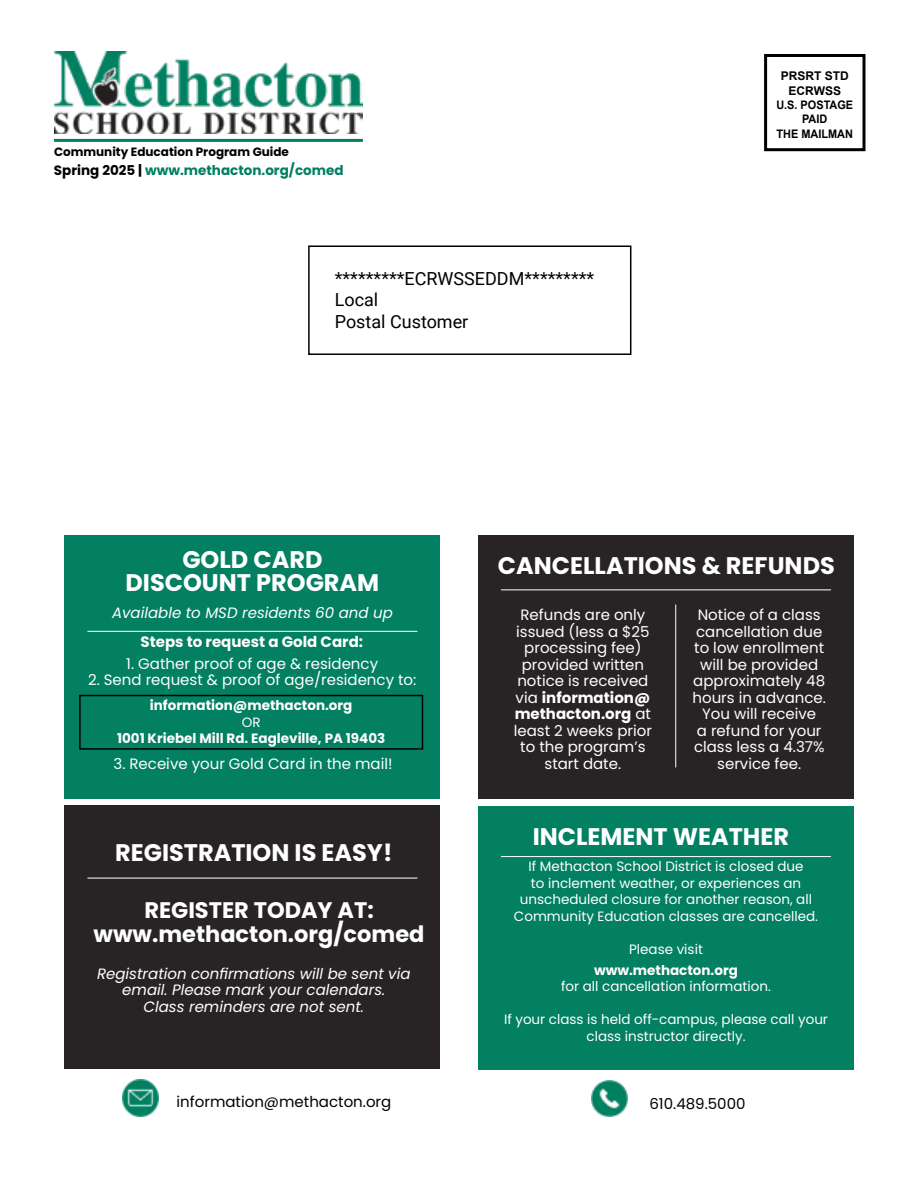
<style>
.page{position:relative;width:918px;height:1188px;background:#fff}
.page>*{position:absolute;margin:0;border:0;box-sizing:border-box;transform-origin:0 0}
.t1{font:700 24px/22.5px "Poppins";color:#fff;text-align:center}
.t2{font:700 22.5px/24px "Poppins";color:#fff;text-align:center}
.t3{font:18px/21.6px "Roboto";color:#000}
.t4{font:15px/16.5px "Poppins";color:#fff;text-align:center}
.t5{font:italic 15px/16.5px "Poppins";color:#fff;text-align:center}
.t6{font:15px "Poppins";color:#000101}
.t7{font:700 15px "Poppins";color:#fff}
.t8{font:13.5px/16.5px "Poppins";color:#fff;text-align:center}
.t9{font:700 13.5px "Poppins";color:#fff}
.t10{font:700 13.5px "Poppins";color:#008061}
.t11{font:700 12px "Poppins";color:#000}
.t12{font:700 12px/14.4px "Arial";color:#000;text-align:center}
.t13{font:700 11.7px/14.4px "Arial";color:#000;text-align:center;scale:.93 1}
.s1{color:#000}
.s2{font-weight:700}
</style>
<div class="page">
<hr style="left:54px;top:139px;width:309px;height:3px;background:#008061">
<div style="left:764px;top:54px;width:102px;height:97px;border:3px solid #000"></div>
<img style="left:54px;top:52px;width:309px;height:81px">
<div style="left:65px;top:536px;width:375px;height:263px;background:#028061"></div>
<div style="left:478px;top:536px;width:376px;height:263px;background:#282425"></div>
<div style="left:65px;top:806px;width:375px;height:263px;background:#282425"></div>
<div style="left:478px;top:806px;width:376px;height:264px;background:#028061"></div>
<div style="left:79px;top:695px;width:344px;height:55px;border:2px solid #000"></div>
<hr style="left:88px;top:631px;width:329px;height:1px;background:#fff">
<hr style="left:501px;top:590px;width:330px;height:1px;background:#fff">
<hr style="left:675px;top:605px;width:1px;height:162px;background:#fff">
<hr style="left:88px;top:878px;width:329px;height:1px;background:#fff">
<hr style="left:501px;top:856px;width:330px;height:1px;background:#fff">
<img style="left:122px;top:1080px;width:37px;height:36px">
<img style="left:591px;top:1081px;width:37px;height:36px">
<div style="left:308px;top:245px;width:323px;height:110px;border:2px solid #000"></div>
<p class="t11" style="left:54px;top:145px;width:237px">Community Education Program Guide</p>
<p class="t10" style="left:54px;top:163px;width:291px"><span class="s1">Spring 2025 |</span> www.methacton.org/comed</p>
<p class="t3" style="left:335px;top:267px;width:261px">*********ECRWSSEDDM*********<br>Local<br>Postal Customer</p>
<p class="t12" style="left:781px;top:69px;width:70px">PRSRT STD<br>ECRWSS</p>
<p class="t13" style="left:776px;top:98px;width:84px">U.S. POSTAGE<br>PAID<br>THE MAILMAN</p>
<h1 class="t1" style="left:126px;top:549px;width:255px">GOLD CARD<br>DISCOUNT PROGRAM</h1>
<p class="t5" style="left:112px;top:605px;width:282px">Available to MSD residents 60 and up</p>
<p class="t7" style="left:141px;top:633px;width:224px">Steps to request a Gold Card:</p>
<p class="t4" style="left:126px;top:655px;width:253px">1. Gather proof of age &amp; residency</p>
<p class="t4" style="left:88px;top:672px;width:330px">2. Send request &amp; proof of age/residency to:</p>
<p class="t9" style="left:150px;top:698px;width:204px">information@methacton.org</p>
<p class="t8" style="left:242px;top:714px;width:20px">OR</p>
<p class="t9" style="left:117px;top:731px;width:270px">1001 Kriebel Mill Rd. Eagleville, PA 19403</p>
<p class="t4" style="left:113px;top:756px;width:281px">3. Receive your Gold Card in the mail!</p>
<h1 class="t1" style="left:115px;top:842px;width:279px">REGISTRATION IS EASY!</h1>
<h2 class="t2" style="left:94px;top:899px;width:332px">REGISTER TODAY AT: www.methacton.org/comed</h2>
<p class="t5" style="left:97px;top:965px;width:315px">Registration confirmations will be sent via email. Please mark your calendars.<br>Class reminders are not sent.</p>
<h1 class="t1" style="left:498px;top:554px;width:339px">CANCELLATIONS &amp; REFUNDS</h1>
<p class="t4" style="left:514px;top:607px;width:140px">Refunds are only issued (less a $25 processing fee) provided written notice is received via <span class="s2">information@ methacton.org</span> at least 2 weeks prior to the program’s start date.</p>
<p class="t4" style="left:692px;top:607px;width:135px">Notice of a class cancellation due to low enrollment will be provided approximately 48 hours in advance.<br>You will receive<br>a refund for your class less a 4.37% service fee.</p>
<h1 class="t1" style="left:533px;top:825px;width:258px">INCLEMENT WEATHER</h1>
<p class="t8" style="left:514px;top:859px;width:306px">If Methacton School District is closed due<br>to inclement weather, or experiences an unscheduled closure for another reason, all Community Education classes are cancelled.</p>
<p class="t8" style="left:629px;top:941px;width:75px">Please visit</p>
<p class="t9" style="left:594px;top:962px;width:145px">www.methacton.org</p>
<p class="t8" style="left:561px;top:979px;width:211px">for all cancellation information.</p>
<p class="t8" style="left:504px;top:1012px;width:325px">If your class is held off-campus, please call your class instructor directly.</p>
<p class="t6" style="left:177px;top:1093px;width:216px">information@methacton.org</p>
<p class="t6" style="left:649px;top:1095px;width:98px">610.489.5000</p>
</div>
